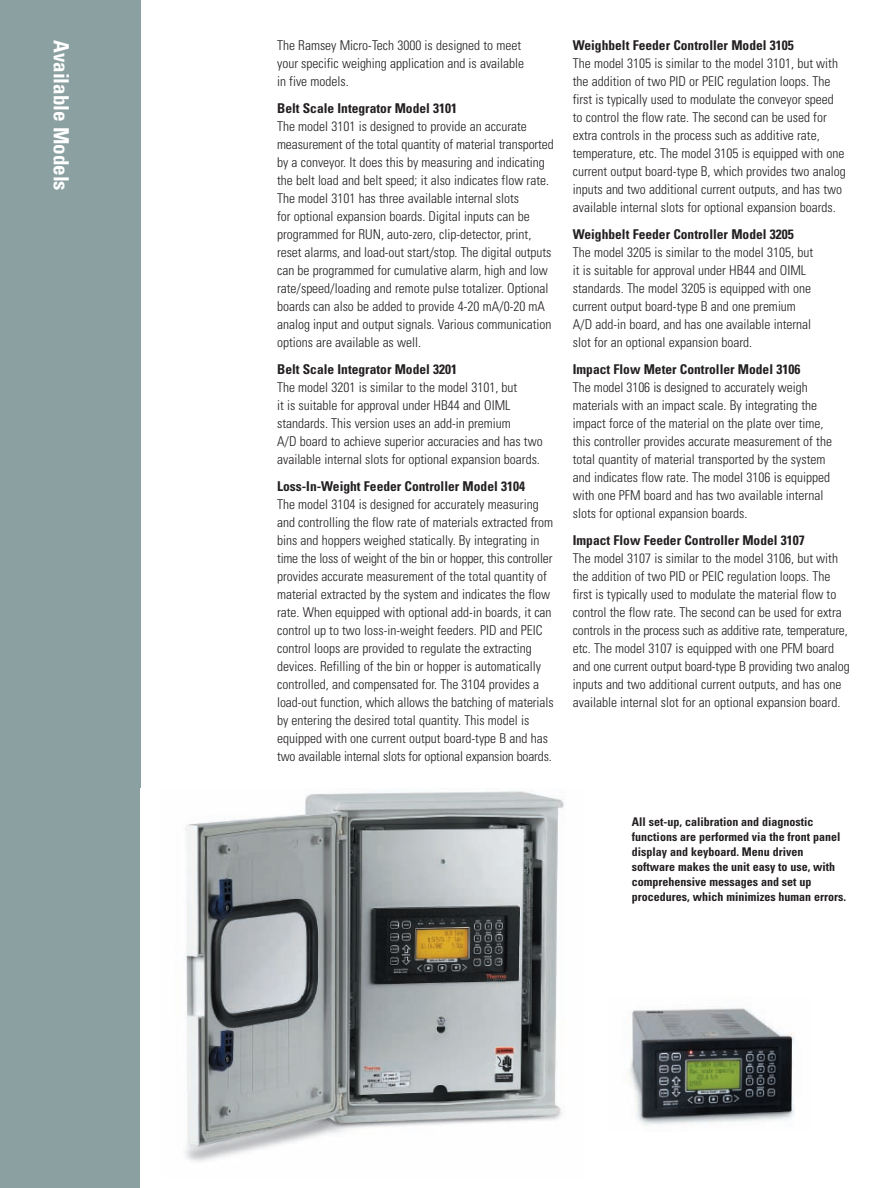
<style>
.page{position:relative;width:891px;height:1188px;background:#fff}
.page>*{position:absolute;margin:0;border:0;box-sizing:border-box;transform-origin:0 0}
.t1{font:700 condensed 21px "Univers";color:#fff}
.t2{font:300 condensed 13.5px/18px "Univers";color:#231f20}
.t3{font:700 condensed 13.5px "Univers";color:#231f20}
.t4{font:700 condensed 12px/15px "Univers";color:#231f20}
</style>
<div class="page">
<hr style="left:890px;top:0;width:1px;height:86px;background:#2887b4">
<div style="left:0;top:0;width:141px;height:1188px;background:#8ba0a1"></div>
<img style="left:185px;top:791px;width:380px;height:371px">
<img style="left:629px;top:1008px;width:166px;height:118px">
<h1 class="t1" style="left:69px;top:40px;width:152px;rotate:90deg">Available Models</h1>
<p class="t2" style="left:277px;top:38px;width:249px">The Ramsey Micro-Tech 3000 is designed to meet your specific weighing application and is available in five models.</p>
<p class="t3" style="left:277px;top:103px;width:182px">Belt Scale Integrator Model 3101</p>
<p class="t2" style="left:277px;top:119px;width:278px">The model 3101 is designed to provide an accurate measurement of the total quantity of material transported by a conveyor. It does this by measuring and indicating the belt load and belt speed; it also indicates flow rate.<br>The model 3101 has three available internal slots<br>for optional expansion boards. Digital inputs can be programmed for RUN, auto-zero, clip-detector, print, reset alarms, and load-out start/stop. The digital outputs can be programmed for cumulative alarm, high and low rate/speed/loading and remote pulse totalizer. Optional boards can also be added to provide 4-20 mA/0-20 mA analog input and output signals. Various communication options are available as well.</p>
<p class="t3" style="left:277px;top:364px;width:182px">Belt Scale Integrator Model 3201</p>
<p class="t2" style="left:277px;top:380px;width:267px">The model 3201 is similar to the model 3101, but<br>it is suitable for approval under HB44 and OIML standards. This version uses an add-in premium<br>A/D board to achieve superior accuracies and has two available internal slots for optional expansion boards.</p>
<p class="t3" style="left:277px;top:481px;width:249px">Loss-In-Weight Feeder Controller Model 3104</p>
<p class="t2" style="left:277px;top:497px;width:278px">The model 3104 is designed for accurately measuring and controlling the flow rate of materials extracted from bins and hoppers weighed statically. By integrating in time the loss of weight of the bin or hopper, this controller provides accurate measurement of the total quantity of material extracted by the system and indicates the flow rate. When equipped with optional add-in boards, it can control up to two loss-in-weight feeders. PID and PEIC control loops are provided to regulate the extracting devices. Refilling of the bin or hopper is automatically controlled, and compensated for. The 3104 provides a load-out function, which allows the batching of materials by entering the desired total quantity. This model is equipped with one current output board-type B and has two available internal slots for optional expansion boards.</p>
<p class="t3" style="left:573px;top:40px;width:222px">Weighbelt Feeder Controller Model 3105</p>
<p class="t2" style="left:573px;top:56px;width:274px">The model 3105 is similar to the model 3101, but with the addition of two PID or PEIC regulation loops. The first is typically used to modulate the conveyor speed to control the flow rate. The second can be used for extra controls in the process such as additive rate, temperature, etc. The model 3105 is equipped with one current output board-type B, which provides two analog inputs and two additional current outputs, and has two available internal slots for optional expansion boards.</p>
<p class="t3" style="left:573px;top:229px;width:222px">Weighbelt Feeder Controller Model 3205</p>
<p class="t2" style="left:573px;top:245px;width:242px">The model 3205 is similar to the model 3105, but it is suitable for approval under HB44 and OIML standards. The model 3205 is equipped with one current output board-type B and one premium A/D add-in board, and has one available internal slot for an optional expansion board.</p>
<p class="t3" style="left:573px;top:364px;width:229px">Impact Flow Meter Controller Model 3106</p>
<p class="t2" style="left:573px;top:380px;width:261px">The model 3106 is designed to accurately weigh materials with an impact scale. By integrating the impact force of the material on the plate over time, this controller provides accurate measurement of the total quantity of material transported by the system and indicates flow rate. The model 3106 is equipped with one PFM board and has two available internal slots for optional expansion boards.</p>
<p class="t3" style="left:573px;top:535px;width:234px">Impact Flow Feeder Controller Model 3107</p>
<p class="t2" style="left:573px;top:550px;width:278px">The model 3107 is similar to the model 3106, but with the addition of two PID or PEIC regulation loops. The first is typically used to modulate the material flow to control the flow rate. The second can be used for extra controls in the process such as additive rate, temperature, etc. The model 3107 is equipped with one PFM board and one current output board-type B providing two analog inputs and two additional current outputs, and has one available internal slot for an optional expansion board.</p>
<p class="t4" style="left:632px;top:816px;width:216px">All set-up, calibration and diagnostic functions are performed via the front panel display and keyboard. Menu driven software makes the unit easy to use, with comprehensive messages and set up procedures, which minimizes human errors.</p>
</div>
